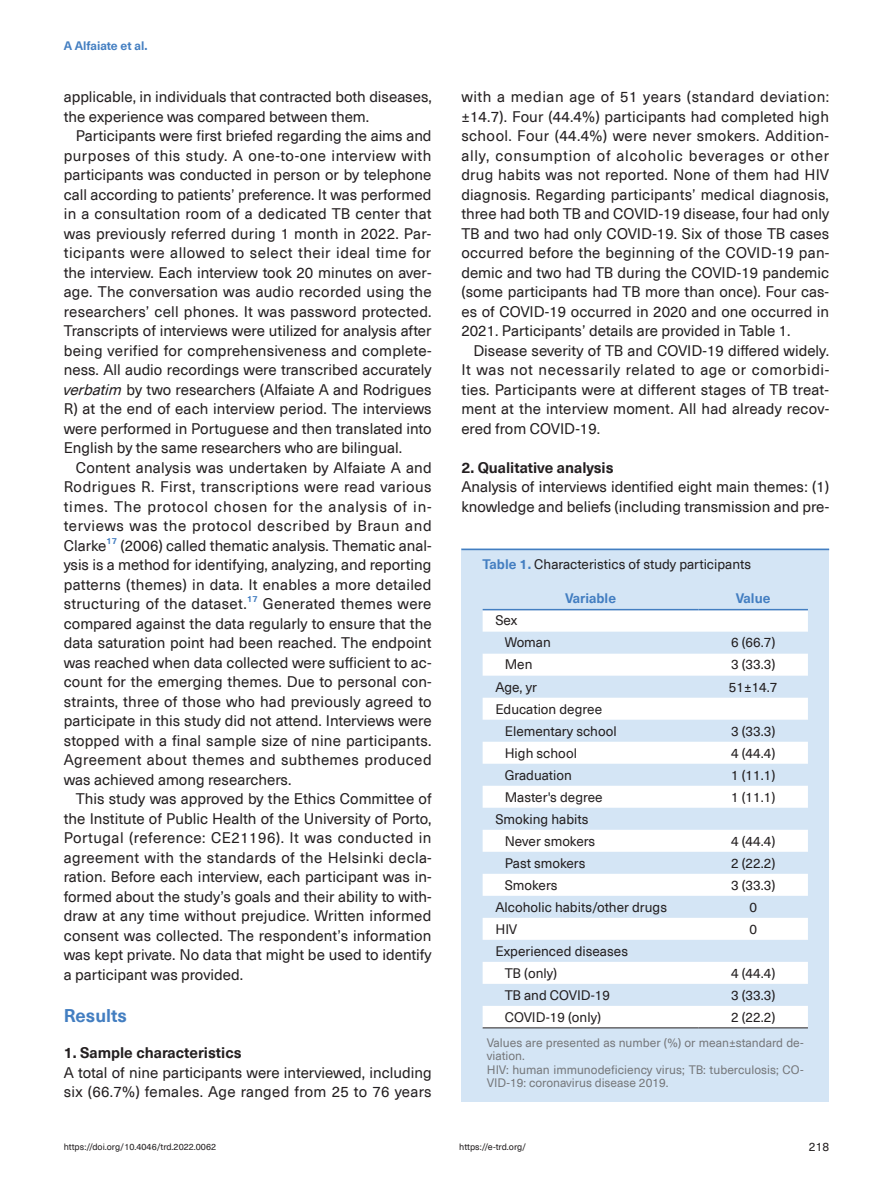
<style>
.page{position:relative;width:893px;height:1191px;background:#fff}
.page>*{position:absolute;margin:0;border:0;box-sizing:border-box;transform-origin:0 0}
.t1{font:700 18px "Neue Haas Unica Pro";color:#437ec1}
.t2{font:15px/19.5px "Neue Haas Unica Pro";color:#231f20;text-align:justify}
.t3{font:700 15px "Neue Haas Unica Pro";color:#231f20}
.t4{font:13.5px/22px "Neue Haas Unica Pro";color:#231f20}
.t5{font:700 13.5px "Neue Haas Unica Pro";color:#437ec1}
.t6{font:12px/13.5px "Neue Haas Unica Pro";color:#76787b}
.t7{font:700 12px "Neue Haas Unica Pro";color:#437ec1}
.t8{font:12px "Neue Haas Unica Pro";color:#231f20}
.t9{font:9px "Neue Haas Unica Pro";color:#231f20}
.t10{font:700 8.7px "Neue Haas Unica Pro";color:#437ec1}
.s1{font-style:italic}
.s2{font-weight:700;color:#437ec1}
</style>
<div class="page">
<div style="left:461px;top:548px;width:368px;height:553px;background:#d4e5f5"></div>
<hr style="left:461px;top:549px;width:368px;height:1px;background:#437ec1">
<svg style="left:483px;top:610px;width:325px;height:417px;fill:#fcfdfe"></svg>
<hr style="left:483px;top:609px;width:215px;height:1px;background:#437ec1">
<hr style="left:698px;top:609px;width:110px;height:1px;background:#437ec1">
<hr style="left:483px;top:1027px;width:215px;height:1px;background:#231f20">
<hr style="left:698px;top:1027px;width:110px;height:1px;background:#231f20">
<p class="t7" style="left:64px;top:38px;width:85px">A Alfaiate et al.</p>
<p class="t2" style="left:64px;top:87px;width:370px">applicable, in individuals that contracted both diseases, the experience was compared between them.</p>
<p class="t2" style="left:62px;top:126px;width:371px;text-indent:13px">Participants were first briefed regarding the aims and purposes of this study. A one-to-one interview with participants was conducted in person or by telephone call according to patients’ preference. It was performed in a consultation room of a dedicated TB center that was previously referred during 1 month in 2022. Par&shy;ticipants were allowed to select their ideal time for the interview. Each interview took 20 minutes on aver&shy;age. The conversation was audio recorded using the researchers’ cell phones. It was password protected.<br>Transcripts of interviews were utilized for analysis after being verified for comprehensiveness and complete&shy;ness. All audio recordings were transcribed accurately <span class="s1">verbatim</span> by two researchers (Alfaiate A and Rodrigues R) at the end of each interview period. The interviews were performed in Portuguese and then translated into English by the same researchers who are bilingual.</p>
<p class="t2" style="left:64px;top:458px;width:369px;text-indent:12px">Content analysis was undertaken by Alfaiate A and Rodrigues R. First, transcriptions were read various times. The protocol chosen for the analysis of in&shy;terviews was the protocol described by Braun and Clarke</p>
<p class="t10" style="left:106px;top:535px;width:12px">17</p>
<p class="t2" style="left:64px;top:536px;width:369px;text-indent:57px">(2006) called thematic analysis. Thematic anal&shy;ysis is a method for identifying, analyzing, and reporting patterns (themes) in data. It enables a more detailed structuring of the dataset.</p>
<p class="t10" style="left:247px;top:594px;width:12px">17</p>
<p class="t2" style="left:64px;top:594px;width:369px;text-indent:199px">Generated themes were compared against the data regularly to ensure that the data saturation point had been reached. The endpoint was reached when data collected were sufficient to ac&shy;count for the emerging themes. Due to personal con&shy;straints, three of those who had previously agreed to participate in this study did not attend. Interviews were stopped with a final sample size of nine participants.<br>Agreement about themes and subthemes produced was achieved among researchers.</p>
<p class="t2" style="left:64px;top:789px;width:369px;text-indent:12px">This study was approved by the Ethics Committee of the Institute of Public Health of the University of Porto, Portugal (reference: CE21196). It was conducted in agreement with the standards of the Helsinki decla&shy;ration. Before each interview, each participant was in&shy;formed about the study’s goals and their ability to with&shy;draw at any time without prejudice. Written informed consent was collected. The respondent’s information was kept private. No data that might be used to identify a participant was provided.</p>
<p class="t1" style="left:64px;top:1004px;width:65px">Results</p>
<p class="t3" style="left:64px;top:1043px;width:179px">1. Sample characteristics</p>
<p class="t2" style="left:64px;top:1062px;width:369px">A total of nine participants were interviewed, including six (66.7%) females. Age ranged from 25 to 76 years</p>
<p class="t2" style="left:461px;top:87px;width:369px">with a median age of 51 years (standard deviation: ±14.7). Four (44.4%) participants had completed high school. Four (44.4%) were never smokers. Addition&shy;ally, consumption of alcoholic beverages or other drug habits was not reported. None of them had HIV diagnosis. Regarding participants’ medical diagnosis, three had both TB and COVID-19 disease, four had only TB and two had only COVID-19. Six of those TB cases occurred before the beginning of the COVID-19 pan&shy;demic and two had TB during the COVID-19 pandemic (some participants had TB more than once). Four cas&shy;es of COVID-19 occurred in 2020 and one occurred in 2021. Participants’ details are provided in Table 1.</p>
<p class="t2" style="left:461px;top:341px;width:369px;text-indent:12px">Disease severity of TB and COVID-19 differed widely.<br>It was not necessarily related to age or comorbidi&shy;ties. Participants were at different stages of TB treat&shy;ment at the interview moment. All had already recov&shy;ered from COVID-19.</p>
<p class="t3" style="left:461px;top:458px;width:154px">2. Qualitative analysis</p>
<p class="t2" style="left:461px;top:477px;width:369px">Analysis of interviews identified eight main themes: (1) knowledge and beliefs (including transmission and pre-</p>
<p class="t4" style="left:483px;top:553px;width:270px"><span class="s2">Table 1.</span> Characteristics of study participants</p>
<p class="t5" style="left:565px;top:590px;width:53px">Variable</p>
<p class="t5" style="left:736px;top:590px;width:36px">Value</p>
<p class="t4" style="left:505px;top:610px;width:48px;text-indent:-9px">Sex<br>Woman</p>
<p class="t4" style="left:731px;top:632px;width:46px">6 (66.7)</p>
<p class="t4" style="left:505px;top:654px;width:29px">Men</p>
<p class="t4" style="left:731px;top:654px;width:46px">3 (33.3)</p>
<p class="t4" style="left:495px;top:676px;width:43px">Age, yr</p>
<p class="t4" style="left:729px;top:676px;width:50px">51±14.7</p>
<p class="t4" style="left:505px;top:698px;width:114px;text-indent:-9px">Education degree<br>Elementary school</p>
<p class="t4" style="left:731px;top:720px;width:46px">3 (33.3)</p>
<p class="t4" style="left:505px;top:742px;width:74px">High school</p>
<p class="t4" style="left:731px;top:742px;width:46px">4 (44.4)</p>
<p class="t4" style="left:505px;top:764px;width:69px">Graduation</p>
<p class="t4" style="left:731px;top:764px;width:46px">1 (11.1)</p>
<p class="t4" style="left:505px;top:786px;width:100px">Master's degree</p>
<p class="t4" style="left:731px;top:786px;width:46px">1 (11.1)</p>
<p class="t4" style="left:505px;top:808px;width:92px;text-indent:-9px">Smoking habits<br>Never smokers</p>
<p class="t4" style="left:731px;top:830px;width:46px">4 (44.4)</p>
<p class="t4" style="left:505px;top:852px;width:82px">Past smokers</p>
<p class="t4" style="left:731px;top:852px;width:46px">2 (22.2)</p>
<p class="t4" style="left:505px;top:874px;width:54px">Smokers</p>
<p class="t4" style="left:731px;top:874px;width:46px">3 (33.3)</p>
<p class="t4" style="left:495px;top:896px;width:173px">Alcoholic habits/other drugs</p>
<p class="t4" style="left:749px;top:896px;width:9px">0</p>
<p class="t4" style="left:495px;top:918px;width:23px">HIV</p>
<p class="t4" style="left:749px;top:918px;width:9px">0</p>
<p class="t4" style="left:505px;top:940px;width:125px;text-indent:-9px">Experienced diseases<br>TB (only)</p>
<p class="t4" style="left:731px;top:962px;width:46px">4 (44.4)</p>
<p class="t4" style="left:505px;top:984px;width:107px">TB and COVID-19</p>
<p class="t4" style="left:731px;top:984px;width:46px">3 (33.3)</p>
<p class="t4" style="left:505px;top:1006px;width:98px">COVID-19 (only)</p>
<p class="t4" style="left:731px;top:1006px;width:46px">2 (22.2)</p>
<p class="t6" style="left:487px;top:1035px;width:318px">Values are presented as number (%) or mean±standard de&shy;viation.<br>HIV: human immunodeficiency virus; TB: tuberculosis; CO-VID-19: coronavirus disease 2019.</p>
<p class="t9" style="left:64px;top:1141px;width:154px">https://doi.org/10.4046/trd.2022.0062</p>
<p class="t9" style="left:459px;top:1141px;width:69px">https://e-trd.org/</p>
<p class="t8" style="left:809px;top:1139px;width:22px">218</p>
</div>
